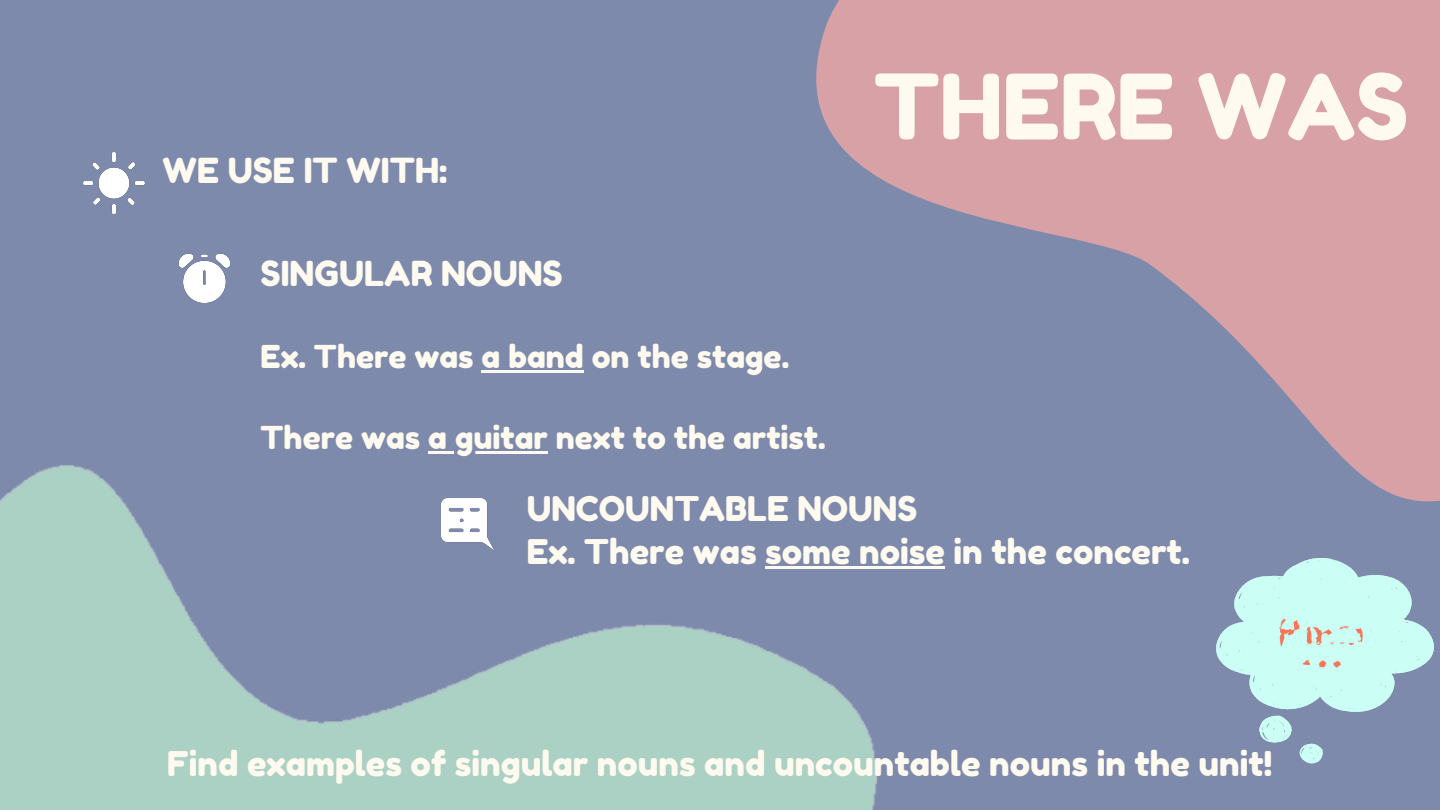
<style>
.page{position:relative;width:1440px;height:810px;background:#7d8aab}
.page>*{position:absolute;margin:0;border:0;box-sizing:border-box;transform-origin:0 0}
.t1{font:90px "Fredoka One";color:#fffaef}
.t2{font:34.5px "Fredoka One";color:#fffaef}
.t3{font:34px "Fredoka One";color:#fffaef}
.t4{font:31.5px "Fredoka One";color:#fffaef}
</style>
<div class="page">
<img style="left:0;top:465px;width:877px;height:345px">
<svg style="left:673px;top:0;width:767px;height:698px"></svg>
<hr style="left:482px;top:370px;width:102px;height:3px;background:#fffaef">
<hr style="left:428px;top:451px;width:120px;height:3px;background:#fffaef">
<img style="left:83px;top:152px;width:62px;height:63px">
<img style="left:178px;top:253px;width:52px;height:50px">
<img style="left:442px;top:499px;width:51px;height:51px">
<img style="left:1216px;top:559px;width:217px;height:205px">
<hr style="left:765px;top:566px;width:180px;height:3px;background:#fffaef">
<p class="t2" style="left:163px;top:149px;width:286px">WE USE IT WITH:</p>
<p class="t2" style="left:261px;top:252px;width:304px">SINGULAR NOUNS</p>
<p class="t4" style="left:261px;top:337px;width:530px">Ex. There was a band on the stage.</p>
<p class="t4" style="left:261px;top:418px;width:566px">There was a guitar next to the artist.</p>
<p class="t1" style="left:874px;top:52px;width:536px">THERE WAS</p>
<p class="t3" style="left:527px;top:488px;width:392px">UNCOUNTABLE NOUNS</p>
<p class="t3" style="left:527px;top:531px;width:665px">Ex. There was some noise in the concert.</p>
<p class="t3" style="left:167px;top:743px;width:1107px">Find examples of singular nouns and uncountable nouns in the unit!</p>
</div>
